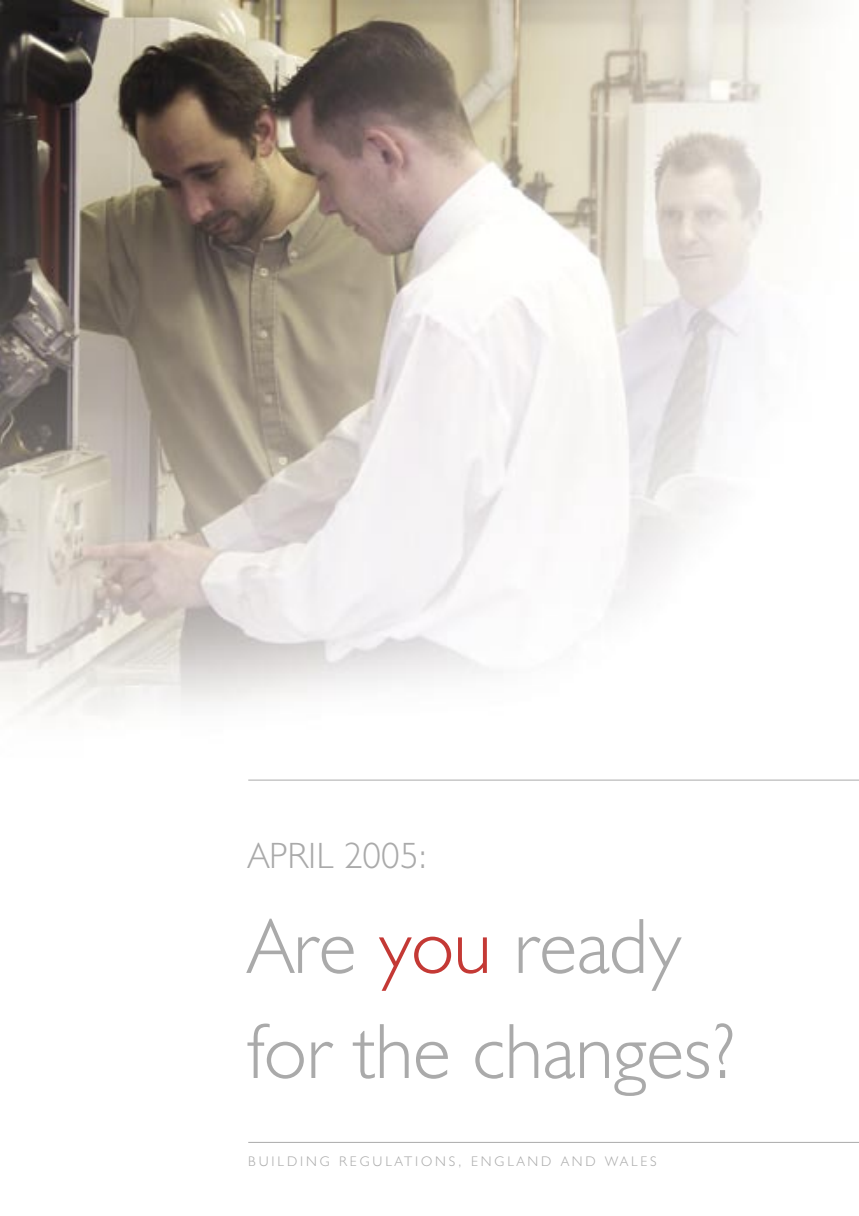
<style>
.page{position:relative;width:859px;height:1216px;background:#fff}
.page>*{position:absolute;margin:0;border:0;box-sizing:border-box;transform-origin:0 0}
.t1{font:300 78.75px/105px "Humanist 521 BT";color:#aaa}
.t2{font:300 36.75px "Humanist 521 BT";color:#aaa}
.t3{font:300 14px "Humanist 521 BT";letter-spacing:.2em;color:#aaa}
.s1{color:#c43935}
</style>
<div class="page">
<img style="left:0;top:1px;width:858px;height:780px">
<hr style="left:248px;top:779px;width:610px;height:1px;background:#aaa">
<hr style="left:248px;top:1141px;width:610px;height:1px;background:#aaa">
<p class="t2" style="left:248px;top:832px;width:181px">APRIL 2005:</p>
<p class="t1" style="left:248px;top:892px;width:489px">Are <span class="s1">you</span> ready for the changes?</p>
<p class="t3" style="left:248px;top:1152px;width:410px">BUILDING REGULATIONS, ENGLAND AND WALES</p>
</div>
